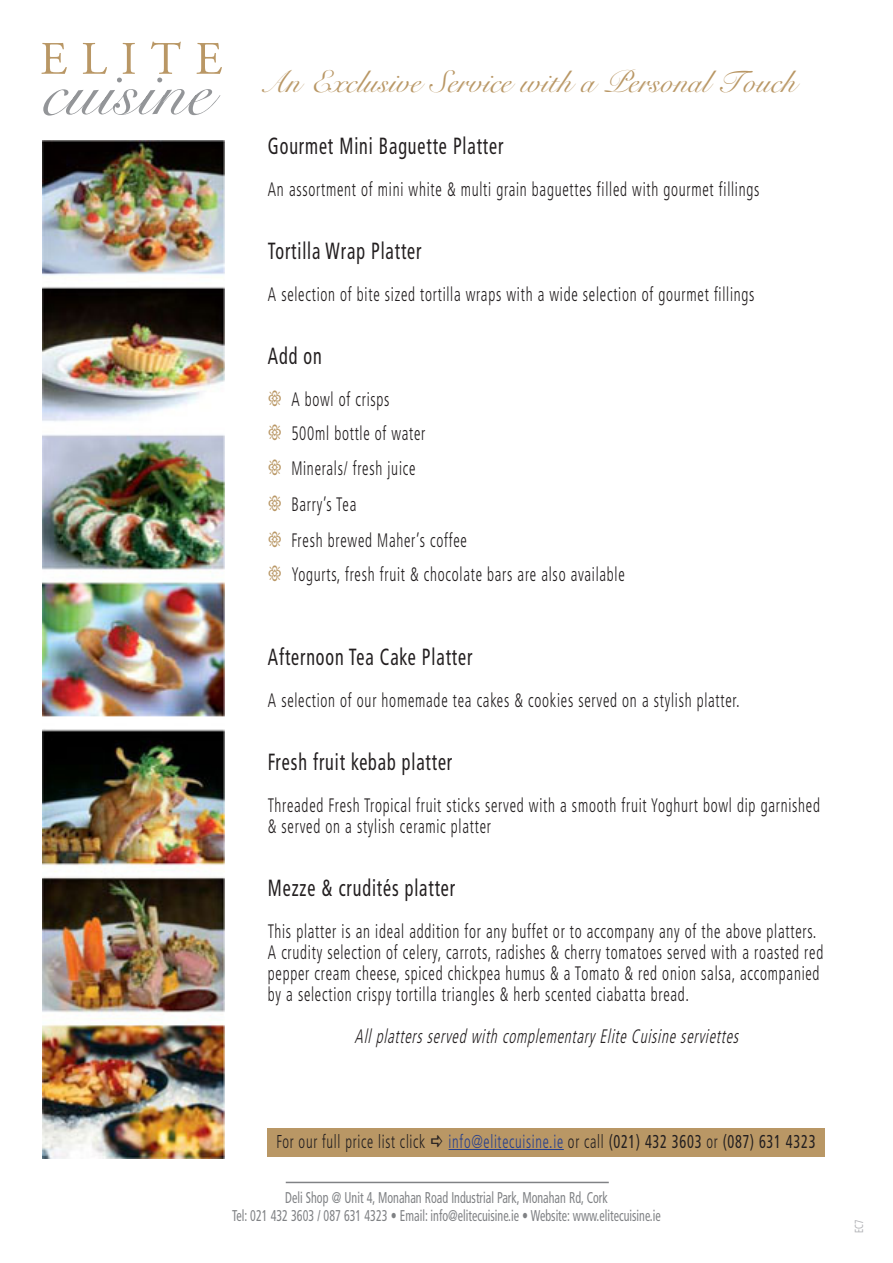
<style>
.page{position:relative;width:893px;height:1263px;background:#fff}
.page>*{position:absolute;margin:0;border:0;box-sizing:border-box;transform-origin:0 0}
.t1{font:31.8px "Snell BT";color:#b99765}
.t2{font:condensed 23.4px "Frutiger";letter-spacing:.05em;color:#231f20;scale:.77 1}
.t3{font:300 condensed 19.5px/21px "Frutiger";letter-spacing:.05em;color:#231f20;scale:.77 1}
.t4{font:italic 300 condensed 19.5px "Frutiger";color:#231f20;scale:.77 1}
.t5{font:300 condensed 18.6px "Frutiger";letter-spacing:.05em;color:#231f20;scale:.77 1}
.t6{font:condensed 15.6px "Frutiger";color:#808285;scale:.77 1}
.t7{font:condensed 11.7px "Frutiger";color:#b2b3b7;scale:.77 1}
.s1{color:#b99765}
.s2{color:#253f8e}
.s3{font-weight:400}
</style>
<div class="page">
<img style="left:43px;top:140px;width:181px;height:1019px">
<svg style="left:41px;top:41px;width:181px;height:75px"></svg>
<hr style="left:286px;top:1182px;width:323px;height:1px;background:#808285">
<div style="left:268px;top:1128px;width:557px;height:29px;background:#b99765"></div>
<hr style="left:449px;top:1149px;width:115px;height:1px;background:#253f8e">
<p class="t1" style="left:272px;top:62px;width:534px">An Exclusive Service with a Personal Touch</p>
<p class="t2" style="left:268px;top:132px;width:307px">Gourmet Mini Baguette Platter</p>
<p class="t3" style="left:268px;top:179px;width:640px">An assortment of mini white &amp; multi grain baguettes filled with gourmet fillings</p>
<p class="t2" style="left:268px;top:237px;width:201px">Tortilla Wrap Platter</p>
<p class="t3" style="left:268px;top:284px;width:633px">A selection of bite sized tortilla wraps with a wide selection of gourmet fillings</p>
<p class="t2" style="left:268px;top:342px;width:71px">Add on</p>
<p class="t3" style="left:268px;top:389px;width:159px"><span class="s1">▲</span> A bowl of crisps</p>
<p class="t3" style="left:268px;top:423px;width:206px"><span class="s1">▲</span> 500ml bottle of water</p>
<p class="t3" style="left:268px;top:458px;width:193px"><span class="s1">▲</span> Minerals/ fresh juice</p>
<p class="t3" style="left:268px;top:494px;width:116px"><span class="s1">▲</span> Barry’s Tea</p>
<p class="t3" style="left:268px;top:530px;width:260px"><span class="s1">▲</span> Fresh brewed Maher’s coffee</p>
<p class="t3" style="left:268px;top:564px;width:465px"><span class="s1">▲</span> Yogurts, fresh fruit &amp; chocolate bars are also available</p>
<p class="t2" style="left:268px;top:644px;width:267px">Afternoon Tea Cake Platter</p>
<p class="t3" style="left:268px;top:690px;width:614px">A selection of our homemade tea cakes &amp; cookies served on a stylish platter.</p>
<p class="t2" style="left:268px;top:749px;width:241px">Fresh fruit kebab platter</p>
<p class="t3" style="left:268px;top:795px;width:718px">Threaded Fresh Tropical fruit sticks served with a smooth fruit Yoghurt bowl dip garnished &amp; served on a stylish ceramic platter</p>
<p class="t2" style="left:268px;top:875px;width:245px">Mezze &amp; crudités platter</p>
<p class="t3" style="left:268px;top:921px;width:714px">This platter is an ideal addition for any buffet or to accompany any of the above platters.</p>
<p class="t3" style="left:268px;top:942px;width:723px">A crudity selection of celery, carrots, radishes &amp; cherry tomatoes served with a roasted red</p>
<p class="t3" style="left:268px;top:963px;width:718px">pepper cream cheese, spiced chickpea humus &amp; a Tomato &amp; red onion salsa, accompanied</p>
<p class="t3" style="left:268px;top:984px;width:549px">by a selection crispy tortilla triangles &amp; herb scented ciabatta bread.</p>
<p class="t4" style="left:355px;top:1026px;width:505px">Allplattersserved with complementaryElite Cuisine serviettes</p>
<p class="t5" style="left:276px;top:1131px;width:702px">For our full price list click <span class="s2">info@elitecuisine.ie</span> or call <span class="s3">(021) 432 3603</span> or <span class="s3">(087) 631 4323</span></p>
<p class="t6" style="left:285px;top:1188px;width:421px">Deli Shop @ Unit 4, Monahan Road Industrial Park, Monahan Rd, Cork</p>
<p class="t6" style="left:232px;top:1206px;width:558px">Tel: 021 432 3603 / 087 631 4323 • Email: info@elitecuisine.ie • Website: www.elitecuisine.ie</p>
<p class="t7" style="left:852px;top:1233px;width:19px;rotate:-90deg">EC7</p>
</div>
